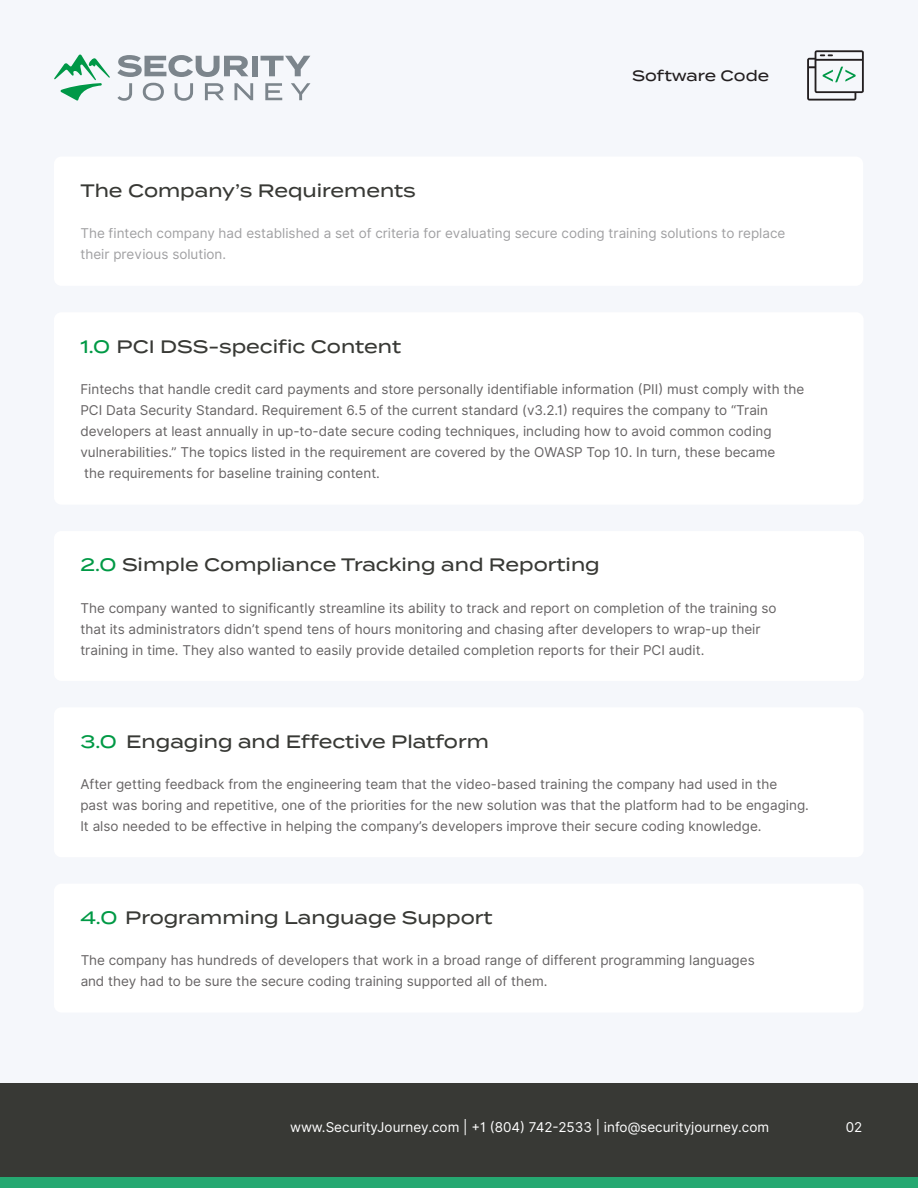
<style>
.page{position:relative;width:918px;height:1188px;background:#fff}
.page>*{position:absolute;margin:0;border:0;box-sizing:border-box;transform-origin:0 0}
.t1{font:500 18px "Termina";color:#383935}
.t2{font:500 18px "Termina";color:#009945}
.t3{font:500 15px "Termina";color:#231f20}
.t4{font:13.5px/21px "Inter";color:#231f20}
.t5{font:13.5px/21px "Inter";color:#77777a}
.t6{font:13.5px "Inter";color:#fff}
.s1{color:#009945}
</style>
<div class="page">
<div style="left:0;top:0;width:918px;height:1187px;background:#f5f7fb"></div>
<div style="left:0;top:1083px;width:918px;height:105px;background:#383935"></div>
<div style="left:54px;top:157px;width:809px;height:129px;background:#fff;border-radius:7px"></div>
<div style="left:0;top:1178px;width:918px;height:10px;background:#25a871"></div>
<div style="left:54px;top:312px;width:810px;height:193px;background:#fff;border-radius:7px"></div>
<div style="left:54px;top:531px;width:810px;height:150px;background:#fff;border-radius:7px"></div>
<div style="left:54px;top:707px;width:810px;height:150px;background:#fff;border-radius:7px"></div>
<div style="left:54px;top:884px;width:810px;height:129px;background:#fff;border-radius:7px"></div>
<svg style="left:807px;top:50px;width:57px;height:51px"></svg>
<svg style="left:117px;top:55px;width:131px;height:22px"></svg>
<div style="left:252px;top:56px;width:6px;height:20px;background:#7c858c"></div>
<svg style="left:261px;top:56px;width:49px;height:20px"></svg>
<svg style="left:117px;top:83px;width:15px;height:18px"></svg>
<svg style="left:143px;top:83px;width:21px;height:18px"></svg>
<svg style="left:175px;top:83px;width:18px;height:18px"></svg>
<svg style="left:205px;top:83px;width:19px;height:17px"></svg>
<svg style="left:235px;top:83px;width:18px;height:17px"></svg>
<svg style="left:265px;top:83px;width:17px;height:17px"></svg>
<svg style="left:291px;top:83px;width:19px;height:17px"></svg>
<svg style="left:54px;top:55px;width:56px;height:46px"></svg>
<p class="t1" style="left:80px;top:177px;width:337px">The Company’s Requirements</p>
<p class="t3" style="left:632px;top:64px;width:138px">Software Code</p>
<p class="t5" style="left:80px;top:223px;width:707px">The fintech company had established a set of criteria for evaluating secure coding training solutions to replace their previous solution.</p>
<p class="t1" style="left:80px;top:333px;width:322px"><span class="s1">1.0</span> PCI DSS-specific Content</p>
<p class="t4" style="left:80px;top:379px;width:726px">Fintechs that handle credit card payments and store personally identifiable information (PII) must comply with the PCI Data Security Standard. Requirement 6.5 of the current standard (v3.2.1) requires the company to “Train developers at least annually in up-to-date secure coding techniques, including how to avoid common coding vulnerabilities.” The topics listed in the requirement are covered by the OWASP Top 10. In turn, these became<br>the requirements for baseline training content.</p>
<p class="t1" style="left:80px;top:552px;width:521px"><span class="s1">2.0</span> Simple Compliance Tracking and Reporting</p>
<p class="t4" style="left:80px;top:597px;width:698px">The company wanted to significantly streamline its ability to track and report on completion of the training so that its administrators didn’t spend tens of hours monitoring and chasing after developers to wrap-up their training in time. They also wanted to easily provide detailed completion reports for their PCI audit.</p>
<p class="t2" style="left:80px;top:728px;width:38px">3.0</p>
<p class="t1" style="left:126px;top:728px;width:364px">Engaging and Effective Platform</p>
<p class="t4" style="left:80px;top:774px;width:730px">After getting feedback from the engineering team that the video-based training the company had used in the<br>past was boring and repetitive, one of the priorities for the new solution was that the platform had to be engaging.<br>It also needed to be effective in helping the company’s developers improve their secure coding knowledge.</p>
<p class="t1" style="left:80px;top:904px;width:414px"><span class="s1">4.0</span> Programming Language Support</p>
<p class="t4" style="left:80px;top:950px;width:676px">The company has hundreds of developers that work in a broad range of different programming languages and they had to be sure the secure coding training supported all of them.</p>
<p class="t6" style="left:290px;top:1117px;width:481px">www.SecurityJourney.com | +1 (804) 742-2533 | info@securityjourney.com</p>
<p class="t6" style="left:846px;top:1117px;width:18px">02</p>
</div>
